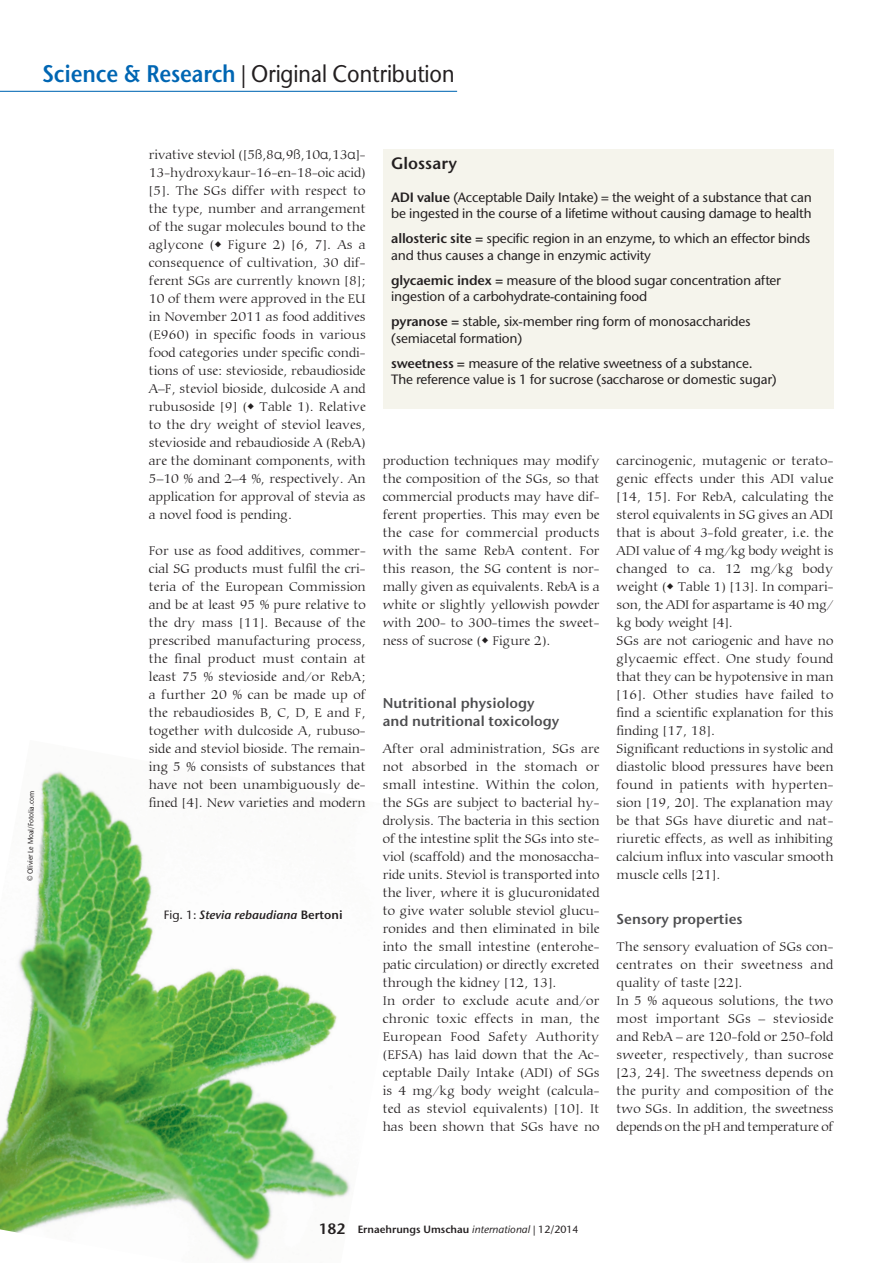
<style>
.page{position:relative;width:893px;height:1263px;background:#fff}
.page>*{position:absolute;margin:0;border:0;box-sizing:border-box;transform-origin:0 0}
.t1{font:500 24px "Stone Sans ITC Std";letter-spacing:-.01em;color:#231f20;scale:.9 1}
.t2{font:600 16.5px "Stone Sans ITC Pro";color:#231f20}
.t3{font:600 14.25px/18px "Stone Sans ITC Pro";color:#4d4d4f}
.t4{font:300 13.5px/18px "Carmina BT";letter-spacing:.005em;color:#231f20;text-align:justify}
.t5{font:500 13.5px/16.5px "Stone Sans ITC Std";letter-spacing:-.015em;color:#231f20}
.t6{font:italic 600 12px "Stone Sans ITC Pro";color:#231f20}
.t7{font:600 10.5px "Stone Sans ITC Pro";color:#231f20}
.t8{font:500 7.5px "Stone Sans ITC Std";color:#231f20;scale:.9 1}
.s1{font-family:"Stone Sans ITC Pro";font-weight:600;color:#0066b3}
.s2{font-family:"Helvetica Neue"}
.s3{font-family:"Stone Sans ITC Std";font-weight:500;font-style:normal}
.s4{font-style:normal}
.s5{font-family:"Stone Sans ITC Pro";font-weight:600}
.s6{font-size:15px}
.s7{font-family:"Stone Sans ITC Std";font-weight:500;font-style:italic}
.s8{font-family:"Stone Sans ITC Std";font-weight:500}
</style>
<div class="page">
<hr style="left:0;top:91px;width:457px;height:1px;background:#0066b3">
<img style="left:0;top:771px;width:350px;height:491px">
<div style="left:383px;top:149px;width:450px;height:259px;background:#f5f4ec"></div>
<h1 class="t1" style="left:43px;top:59px;width:460px"><span class="s1">Science &amp; Research</span> | Original Contribution</h1>
<p class="t8" style="left:25px;top:881px;width:102px;rotate:-89deg">© Olivier Le Moal/Fotolia.com</p>
<p class="t4" style="left:149px;top:146px;width:218px">rivative steviol ([5<span class="s2">ß</span>,8<span class="s2">α</span>,9<span class="s2">ß</span>,10<span class="s2">α</span>,13<span class="s2">α</span>]- 13-hydroxykaur-16-en-18-oic acid) [5]. The SGs differ with respect to the type, number and arrangement of the sugar molecules bound to the aglycone (• Figure 2) [6, 7]. As a consequence of cultivation, 30 dif&shy;ferent SGs are currently known [8]; 10 of them were approved in the EU in November 2011 as food additives (E960) in specific foods in various food categories under specific condi&shy;tions of use: stevioside, rebaudioside A–F, steviol bioside, dulcoside A and rubusoside [9] (• Table 1). Relative to the dry weight of steviol leaves, stevioside and rebaudioside A (RebA) are the dominant components, with 5–10 % and 2–4 %, respectively. An application for approval of stevia as a novel food is pending.</p>
<p class="t4" style="left:149px;top:542px;width:218px">For use as food additives, commer&shy;cial SG products must fulfil the cri&shy;teria of the European Commission and be at least 95 % pure relative to the dry mass [11]. Because of the prescribed manufacturing process, the final product must contain at least 75 % stevioside and/or RebA; a further 20 % can be made up of the rebaudiosides B, C, D, E and F, together with dulcoside A, rubuso&shy;side and steviol bioside. The remain&shy;ing 5 % consists of substances that have not been unambiguously de&shy;fined [4]. New varieties and modern</p>
<p class="t6" style="left:164px;top:907px;width:180px"><span class="s3">Fig. 1:</span> Stevia rebaudiana <span class="s4">Bertoni</span></p>
<p class="t2" style="left:391px;top:152px;width:68px">Glossary</p>
<p class="t5" style="left:391px;top:189px;width:422px"><span class="s5">ADI value</span> (Acceptable Daily Intake) = the weight of a substance that can be ingested in the course of a lifetime without causing damage to health</p>
<p class="t5" style="left:391px;top:230px;width:421px"><span class="s5">allosteric site =</span> specific region in an enzyme, to which an effector binds and thus causes a change in enzymic activity</p>
<p class="t5" style="left:391px;top:272px;width:391px"><span class="s5">glycaemic index =</span> measure of the blood sugar concentration after ingestion of a carbohydrate-containing food</p>
<p class="t5" style="left:391px;top:313px;width:361px"><span class="s5">pyranose =</span> stable, six-member ring form of monosaccharides (semiacetal formation)</p>
<p class="t5" style="left:391px;top:354px;width:387px"><span class="s5">sweetness =</span> measure of the relative sweetness of a substance.<br>The reference value is 1 for sucrose (saccharose or domestic sugar)</p>
<p class="t4" style="left:383px;top:452px;width:218px">production techniques may modify the composition of the SGs, so that commercial products may have dif&shy;ferent properties. This may even be the case for commercial products with the same RebA content. For this reason, the SG content is nor&shy;mally given as equivalents. RebA is a white or slightly yellowish powder with 200- to 300-times the sweet&shy;ness of sucrose (• Figure 2).</p>
<p class="t3" style="left:383px;top:694px;width:178px">Nutritional physiology and nutritional toxicology</p>
<p class="t4" style="left:383px;top:740px;width:218px;text-align:left">After oral administration, SGs are not absorbed in the stomach or small intestine. Within the colon, the SGs are subject to bacterial hy&shy;drolysis. The bacteria in this section of the intestine split the SGs into ste&shy;viol (scaffold) and the monosaccha&shy;ride units. Steviol is transported into the liver, where it is glucuronidated to give water soluble steviol glucu&shy;ronides and then eliminated in bile into the small intestine (enterohe&shy;patic circulation) or directly excreted through the kidney [12, 13].<br>In order to exclude acute and/or chronic toxic effects in man, the European Food Safety Authority (EFSA) has laid down that the Ac&shy;ceptable Daily Intake (ADI) of SGs is 4 mg/kg body weight (calcula&shy;ted as steviol equivalents) [10]. It has been shown that SGs have no</p>
<p class="t4" style="left:617px;top:452px;width:218px;text-align:left">carcinogenic, mutagenic or terato&shy;genic effects under this ADI value [14, 15]. For RebA, calculating the sterol equivalents in SG gives an ADI that is about 3-fold greater, i.e. the ADI value of 4 mg/kg body weight is changed to ca. 12 mg/kg body weight (• Table 1) [13]. In compari&shy;son, the ADI for aspartame is 40 mg/ kg body weight [4].<br>SGs are not cariogenic and have no glycaemic effect. One study found that they can be hypotensive in man [16]. Other studies have failed to find a scientific explanation for this finding [17, 18].<br>Significant reductions in systolic and diastolic blood pressures have been found in patients with hyperten&shy;sion [19, 20]. The explanation may be that SGs have diuretic and nat&shy;riuretic effects, as well as inhibiting calcium influx into vascular smooth muscle cells [21].</p>
<p class="t3" style="left:617px;top:910px;width:128px">Sensory properties</p>
<p class="t4" style="left:617px;top:938px;width:218px;text-align:left">The sensory evaluation of SGs con&shy;centrates on their sweetness and quality of taste [22].<br>In 5 % aqueous solutions, the two most important SGs – stevioside and RebA – are 120-fold or 250-fold sweeter, respectively, than sucrose [23, 24]. The sweetness depends on the purity and composition of the two SGs. In addition, the sweetness depends on the pH and temperature of</p>
<p class="t7" style="left:319px;top:1222px;width:261px"><span class="s6">182</span> Ernaehrungs Umschau <span class="s7">international</span> <span class="s8">| 12/2014</span></p>
</div>
